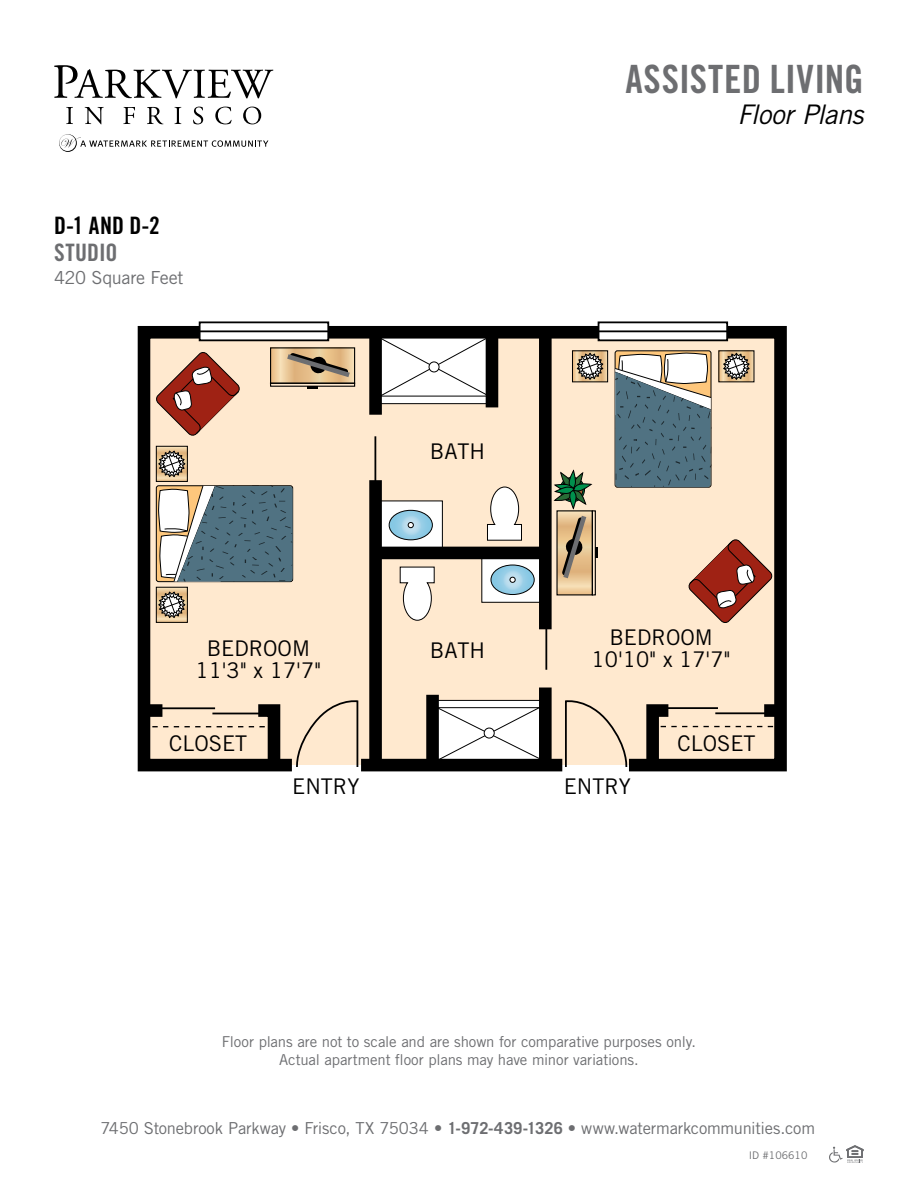
<style>
.page{position:relative;width:918px;height:1188px;background:#fff}
.page>*{position:absolute;margin:0;border:0;box-sizing:border-box;transform-origin:0 0}
.t1{font:39px "Trade Gothic Bold Cond Twenty";letter-spacing:.01em;color:#6d6e71}
.t2{font:italic 27px "Trade Gothic";letter-spacing:-.02em;color:#000}
.t3{font:24px "Trade Gothic Bold Cond Twenty";color:#000}
.t4{font:24px "Trade Gothic Bold Cond Twenty";color:#6d6e71}
.t5{font:21.6px/21.6px "Trade Gothic";color:#000;text-align:center}
.t6{font:18px "Trade Gothic";letter-spacing:-.015em;color:#6d6e71}
.t7{font:16.5px "Trade Gothic";letter-spacing:-.01em;color:#6d6e71}
.t8{font:15px/18px "Trade Gothic";letter-spacing:-.01em;color:#6d6e71;text-align:center}
.t9{font:10.5px "Trade Gothic";color:#6d6e71}
.s1{font-weight:700}
</style>
<div class="page">
<svg style="left:829px;top:1145px;width:35px;height:18px"></svg>
<svg style="left:59px;top:134px;width:209px;height:18px"></svg>
<svg style="left:54px;top:65px;width:219px;height:33px"></svg>
<svg style="left:66px;top:107px;width:7px;height:17px"></svg>
<svg style="left:85px;top:107px;width:19px;height:17px"></svg>
<svg style="left:123px;top:107px;width:12px;height:17px"></svg>
<svg style="left:147px;top:107px;width:17px;height:17px"></svg>
<svg style="left:175px;top:107px;width:6px;height:17px"></svg>
<svg style="left:193px;top:107px;width:10px;height:17px"></svg>
<svg style="left:215px;top:107px;width:17px;height:17px"></svg>
<svg style="left:243px;top:107px;width:18px;height:17px"></svg>
<svg style="left:137px;top:321px;width:650px;height:451px;background:#e6d4bf"></svg>
<div style="left:361px;top:759px;width:201px;height:12px;background:#000"></div>
<div style="left:369px;top:480px;width:13px;height:286px;background:#000"></div>
<div style="left:369px;top:335px;width:13px;height:80px;background:#000"></div>
<div style="left:486px;top:331px;width:12px;height:76px;background:#000"></div>
<div style="left:539px;top:688px;width:13px;height:75px;background:#000"></div>
<div style="left:539px;top:333px;width:13px;height:296px;background:#000"></div>
<div style="left:379px;top:547px;width:163px;height:12px;background:#000"></div>
<div style="left:200px;top:322px;width:128px;height:18px;background:#fff"></div>
<div style="left:199px;top:321px;width:130px;height:20px;border:2px solid #010101"></div>
<hr style="left:200px;top:330px;width:128px;height:2px;background:#010101">
<div style="left:599px;top:322px;width:128px;height:18px;background:#fff"></div>
<div style="left:598px;top:321px;width:130px;height:20px;border:2px solid #010101"></div>
<hr style="left:599px;top:330px;width:128px;height:2px;background:#010101">
<div style="left:426px;top:695px;width:13px;height:68px;background:#000"></div>
<svg style="left:640px;top:698px;width:141px;height:74px;background:#ac9d8c"></svg>
<svg style="left:144px;top:698px;width:143px;height:74px;background:#ac9e8c"></svg>
<svg style="left:564px;top:699px;width:64px;height:67px;background:#edd9c1"></svg>
<svg style="left:295px;top:699px;width:64px;height:67px;background:#edd9c1"></svg>
<hr style="left:374px;top:436px;width:2px;height:71px;background:#000">
<hr style="left:545px;top:599px;width:2px;height:71px;background:#000">
<svg style="left:438px;top:704px;width:101px;height:55px"></svg>
<svg style="left:381px;top:335px;width:105px;height:63px"></svg>
<div style="left:429px;top:362px;width:10px;height:10px;background:#fff;border-radius:50%"></div>
<div style="left:429px;top:362px;width:10px;height:10px;border:1px solid #000;border-radius:50%"></div>
<div style="left:484px;top:728px;width:10px;height:10px;background:#fff;border-radius:50%"></div>
<div style="left:484px;top:728px;width:11px;height:10px;border:1px solid #000;border-radius:50%"></div>
<svg style="left:155px;top:351px;width:86px;height:85px;background:#c88b79"></svg>
<svg style="left:688px;top:539px;width:85px;height:85px;background:#c88a78"></svg>
<svg style="left:272px;top:349px;width:81px;height:33px"></svg>
<div style="left:270px;top:347px;width:85px;height:37px;border:1px solid #000"></div>
<div style="left:270px;top:383px;width:85px;height:4px;border:1px solid #000"></div>
<svg style="left:308px;top:386px;width:10px;height:3px"></svg>
<svg style="left:554px;top:470px;width:38px;height:39px"></svg>
<svg style="left:287px;top:353px;width:63px;height:24px;background:#a8906f"></svg>
<div style="left:156px;top:587px;width:31px;height:35px;background:#f1d5a9"></div>
<div style="left:156px;top:587px;width:32px;height:36px;border:1px solid #000"></div>
<svg style="left:158px;top:591px;width:28px;height:27px"></svg>
<div style="left:156px;top:446px;width:31px;height:35px;background:#f1d5a9"></div>
<div style="left:156px;top:446px;width:32px;height:36px;border:1px solid #000"></div>
<svg style="left:158px;top:450px;width:28px;height:27px"></svg>
<svg style="left:158px;top:485px;width:135px;height:98px"></svg>
<div style="left:572px;top:351px;width:36px;height:31px;background:#edca99"></div>
<div style="left:572px;top:350px;width:36px;height:32px;border:1px solid #000"></div>
<svg style="left:576px;top:352px;width:28px;height:28px"></svg>
<svg style="left:721px;top:352px;width:31px;height:28px"></svg>
<svg style="left:723px;top:352px;width:27px;height:28px"></svg>
<div style="left:615px;top:350px;width:96px;height:138px;border:1px solid #000;border-radius:2px"></div>
<svg style="left:614px;top:352px;width:98px;height:135px"></svg>
<svg style="left:558px;top:512px;width:33px;height:81px"></svg>
<div style="left:592px;top:510px;width:4px;height:86px;border:1px solid #000"></div>
<svg style="left:595px;top:548px;width:3px;height:10px"></svg>
<svg style="left:562px;top:516px;width:24px;height:62px"></svg>
<h3 class="t3" style="left:54px;top:211px;width:107px">D-1 AND D-2</h3>
<h3 class="t4" style="left:54px;top:238px;width:65px">STUDIO</h3>
<p class="t6" style="left:54px;top:267px;width:131px">420 Square Feet</p>
<h3 class="t5" style="left:430px;top:440px;width:57px">BATH</h3>
<h1 class="t1" style="left:625px;top:55px;width:240px">ASSISTED LIVING</h1>
<h2 class="t2" style="left:738px;top:98px;width:128px">Floor Plans</h2>
<h3 class="t5" style="left:195px;top:638px;width:127px">BEDROOM<br>11'3" x 17'7"</h3>
<h3 class="t5" style="left:592px;top:626px;width:141px">BEDROOM<br>10'10" x 17'7"</h3>
<h3 class="t5" style="left:430px;top:639px;width:57px">BATH</h3>
<h3 class="t5" style="left:169px;top:732px;width:80px">CLOSET</h3>
<h3 class="t5" style="left:678px;top:732px;width:80px">CLOSET</h3>
<h3 class="t5" style="left:292px;top:775px;width:69px">ENTRY</h3>
<h3 class="t5" style="left:564px;top:775px;width:69px">ENTRY</h3>
<p class="t8" style="left:222px;top:1033px;width:476px">Floor plans are not to scale and are shown for comparative purposes only.<br>Actual apartment floor plans may have minor variations.</p>
<p class="t7" style="left:100px;top:1118px;width:716px">7450 Stonebrook Parkway • Frisco, TX 75034 • <span class="s1">1-972-439-1326</span> • www.watermarkcommunities.com</p>
<p class="t9" style="left:749px;top:1149px;width:60px">ID #106610</p>
</div>
